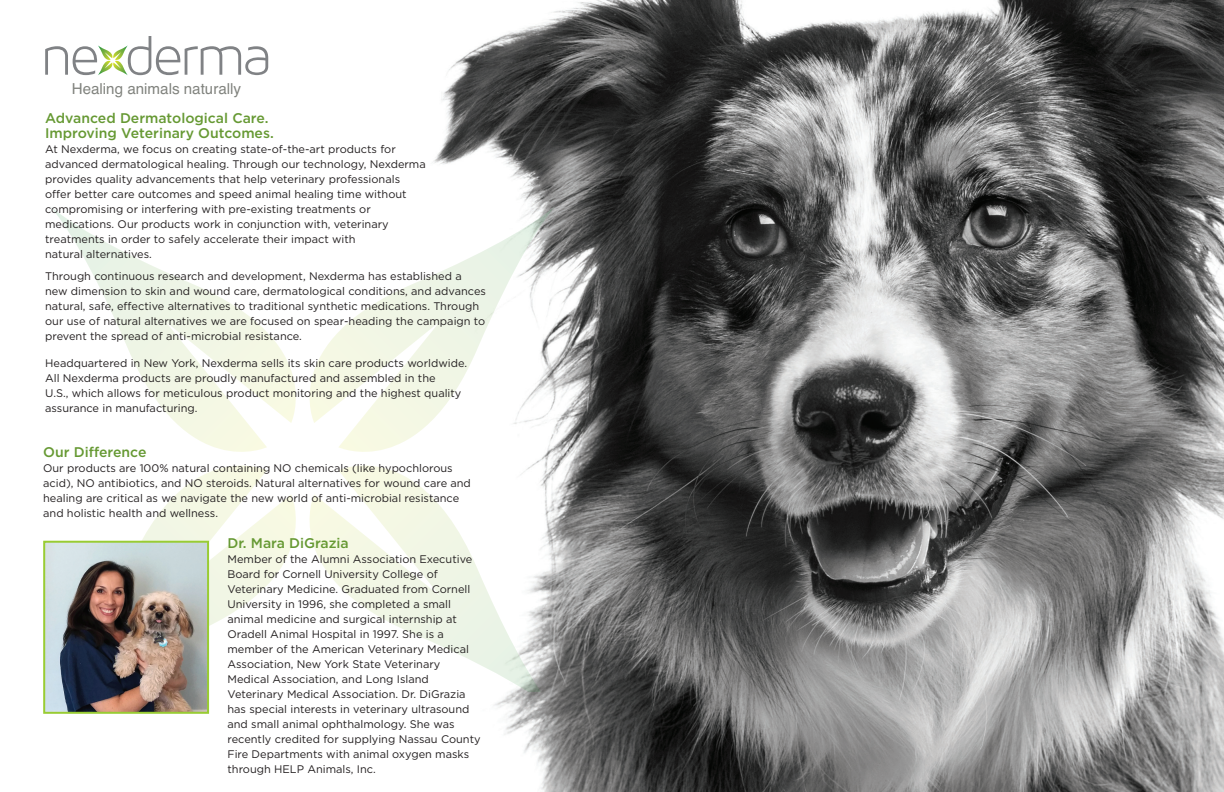
<style>
.page{position:relative;width:1224px;height:792px;background:#fff}
.page>*{position:absolute;margin:0;border:0;box-sizing:border-box;transform-origin:0 0}
.t1{font:15.1px "Helvetica";color:#81837e}
.t2{font:500 14px/15px "Gotham";color:#693}
.t3{font:11px/15px "Gotham";color:#231f20}
</style>
<div class="page">
<img style="left:209px;top:0;width:1015px;height:792px">
<svg style="left:328px;top:484px;width:213px;height:208px"></svg>
<svg style="left:51px;top:206px;width:226px;height:260px"></svg>
<svg style="left:277px;top:206px;width:278px;height:278px"></svg>
<svg style="left:64px;top:466px;width:264px;height:226px"></svg>
<svg style="left:45px;top:36px;width:223px;height:39px"></svg>
<img style="left:46px;top:544px;width:160px;height:167px">
<div style="left:43px;top:541px;width:166px;height:173px;border:2px solid #9c3"></div>
<h1 class="t1" style="left:72px;top:77px;width:171px">Healing animals naturally</h1>
<p class="t2" style="left:45px;top:110px;width:230px">Advanced Dermatological Care.<br>Improving Veterinary Outcomes.</p>
<p class="t3" style="left:45px;top:141px;width:382px">At Nexderma, we focus on creating state-of-the-art products for advanced dermatological healing. Through our technology, Nexderma provides quality advancements that help veterinary professionals offer better care outcomes and speed animal healing time without compromising or interfering with pre-existing treatments or medications. Our products work in conjunction with, veterinary treatments in order to safely accelerate their impact with<br>natural alternatives.</p>
<p class="t3" style="left:45px;top:269px;width:442px">Through continuous research and development, Nexderma has established a new dimension to skin and wound care, dermatological conditions, and advances natural, safe, effective alternatives to traditional synthetic medications. Through our use of natural alternatives we are focused on spear-heading the campaign to prevent the spread of anti-microbial resistance.</p>
<p class="t3" style="left:45px;top:356px;width:423px">Headquartered in New York, Nexderma sells its skin care products worldwide.<br>All Nexderma products are proudly manufactured and assembled in the<br>U.S., which allows for meticulous product monitoring and the highest quality assurance in manufacturing.</p>
<p class="t2" style="left:43px;top:444px;width:105px">Our Difference</p>
<p class="t3" style="left:43px;top:460px;width:429px">Our products are 100% natural containing NO chemicals (like hypochlorous acid), NO antibiotics, and NO steroids. Natural alternatives for wound care and healing are critical as we navigate the new world of anti-microbial resistance and holistic health and wellness.</p>
<p class="t2" style="left:228px;top:535px;width:123px">Dr. Mara DiGrazia</p>
<p class="t3" style="left:228px;top:551px;width:255px">Member of the Alumni Association Executive Board for Cornell University College of Veterinary Medicine. Graduated from Cornell University in 1996, she completed a small animal medicine and surgical internship at Oradell Animal Hospital in 1997. She is a member of the American Veterinary Medical Association, New York State Veterinary Medical Association, and Long Island Veterinary Medical Association. Dr. DiGrazia has special interests in veterinary ultrasound and small animal ophthalmology. She was recently credited for supplying Nassau County Fire Departments with animal oxygen masks through HELP Animals, Inc.</p>
</div>
